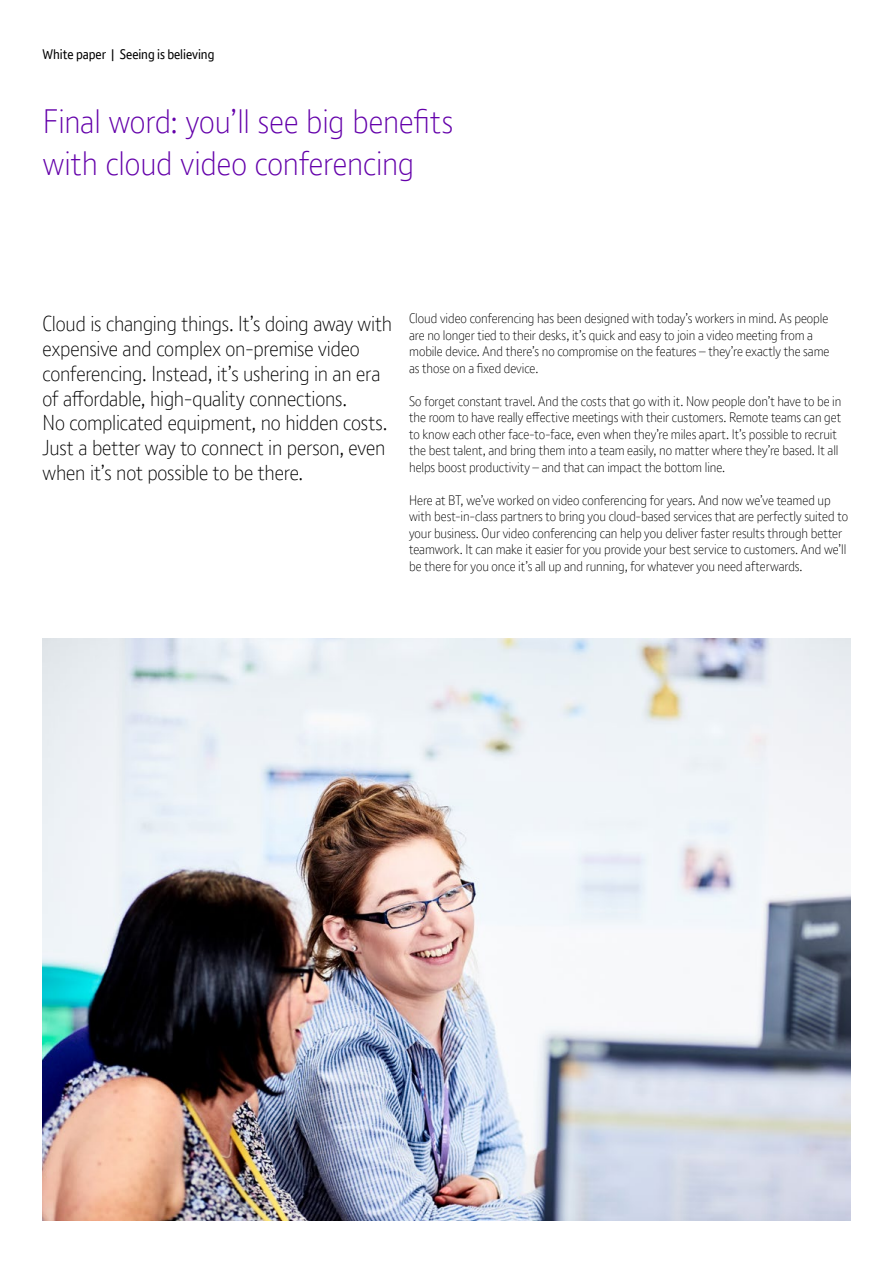
<style>
.page{position:relative;width:893px;height:1263px;background:#fff}
.page>*{position:absolute;margin:0;border:0;box-sizing:border-box;transform-origin:0 0}
.t1{font:300 33px/41.2px "BT Font";color:#6400aa}
.t2{font:300 21px/24.8px "BT Font";letter-spacing:-.01em;color:#000}
.t3{font:300 13.5px/16.5px "BT Font";letter-spacing:-.005em;color:#000}
.t4{font:13.5px "BT Font";letter-spacing:-.005em;color:#000}
</style>
<div class="page">
<img style="left:43px;top:639px;width:808px;height:581px">
<p class="t4" style="left:43px;top:45px;width:173px">White paper | Seeing is believing</p>
<h1 class="t1" style="left:43px;top:100px;width:412px">Final word: you’ll see big benefits with cloud video conferencing</h1>
<p class="t2" style="left:43px;top:311px;width:351px">Cloud is changing things. It’s doing away with expensive and complex on-premise video conferencing. Instead, it’s ushering in an era of affordable, high-quality connections.<br>No complicated equipment, no hidden costs.<br>Just a better way to connect in person, even when it’s not possible to be there.</p>
<p class="t3" style="left:409px;top:310px;width:422px">Cloud video conferencing has been designed with today’s workers in mind. As people are no longer tied to their desks, it’s quick and easy to join a video meeting from a mobile device. And there’s no compromise on the features – they’re exactly the same as those on a fixed device.</p>
<p class="t3" style="left:409px;top:392px;width:434px">So forget constant travel. And the costs that go with it. Now people don’t have to be in the room to have really effective meetings with their customers. Remote teams can get to know each other face-to-face, even when they’re miles apart. It’s possible to recruit the best talent, and bring them into a team easily, no matter where they’re based. It all helps boost productivity – and that can impact the bottom line.</p>
<p class="t3" style="left:409px;top:491px;width:440px">Here at BT, we’ve worked on video conferencing for years. And now we’ve teamed up with best-in-class partners to bring you cloud-based services that are perfectly suited to your business. Our video conferencing can help you deliver faster results through better teamwork. It can make it easier for you provide your best service to customers. And we’ll be there for you once it’s all up and running, for whatever you need afterwards.</p>
</div>
